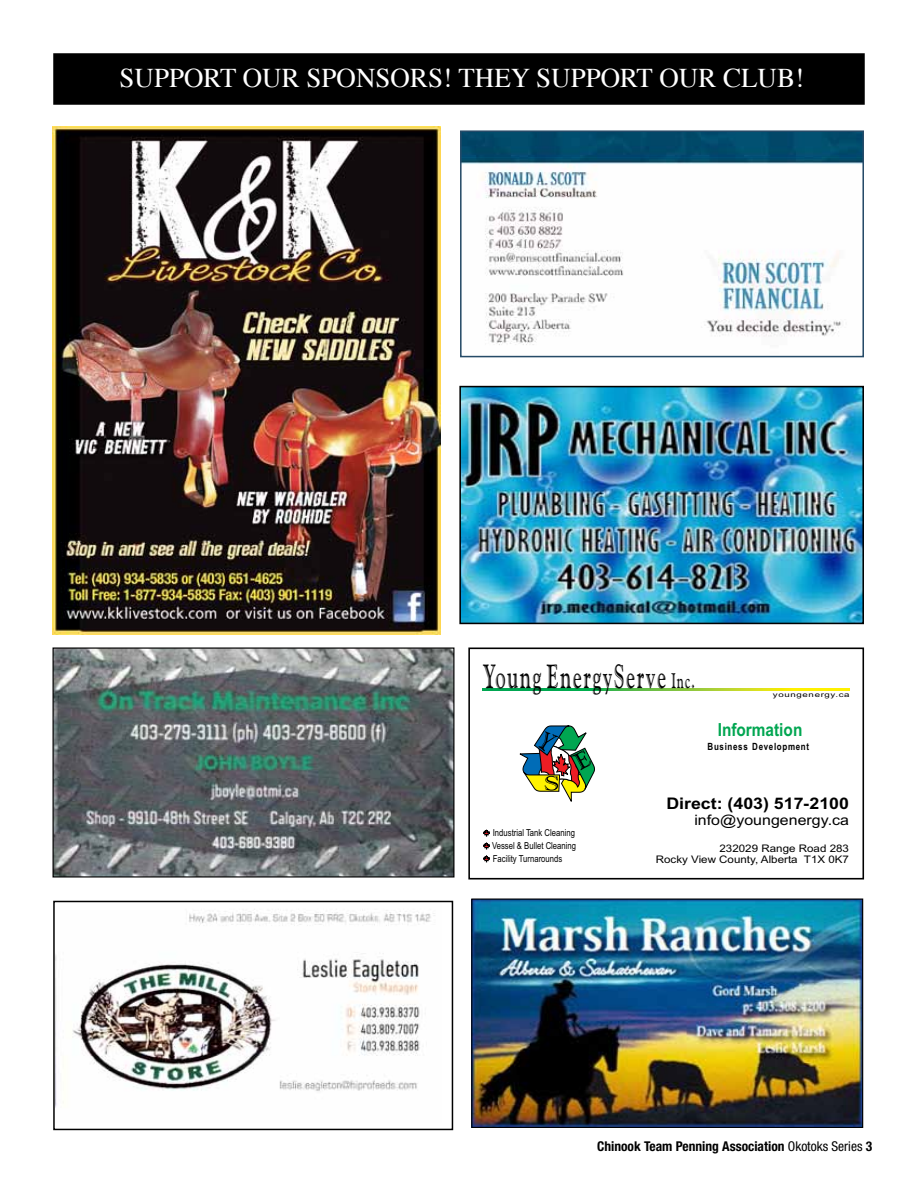
<style>
.page{position:relative;width:918px;height:1188px;background:#fff}
.page>*{position:absolute;margin:0;border:0;box-sizing:border-box;transform-origin:0 0}
.t1{font:33.45px "Goudy Handtooled BT";letter-spacing:.085em;color:#000;scale:.59 1}
.t2{font:27px "Times";color:#fff}
.t3{font:700 18px "Arial Narrow";color:#00a651;scale:1.04 1}
.t4{font:700 16.05px "Arial Narrow";color:#000;scale:1.36 1}
.t5{font:14.4px "Arial Narrow";color:#000;scale:1.36 1}
.t6{font:700 condensed 13.5px "Helvetica Neue";color:#000}
.t7{font:10.5px/11.2px "Arial Narrow";color:#000;text-align:right;scale:1.36 1}
.t8{font:700 9.9px "Arial Narrow";letter-spacing:.07em;color:#000}
.t9{font:9.6px/12.9px "Arial Narrow";color:#000;text-align:justify}
.t10{font:6.9px "Arial Narrow";letter-spacing:.055em;color:#000;scale:1.73 1}
.s1{font-size:21.15px}
.s2{font-weight:400}
</style>
<div class="page">
<img style="left:55px;top:649px;width:398px;height:227px">
<div style="left:53px;top:647px;width:402px;height:231px;border:1px solid #000"></div>
<img style="left:473px;top:901px;width:388px;height:225px">
<div style="left:471px;top:899px;width:392px;height:229px;border:1px solid #000"></div>
<img style="left:52px;top:127px;width:389px;height:507px">
<div style="left:468px;top:648px;width:396px;height:232px;border:2px solid #000"></div>
<svg style="left:520px;top:726px;width:75px;height:75px"></svg>
<svg style="left:483px;top:689px;width:367px;height:2px"></svg>
<img style="left:462px;top:389px;width:399px;height:232px">
<div style="left:459px;top:386px;width:405px;height:238px;border:2px solid #000"></div>
<img style="left:463px;top:133px;width:398px;height:212px">
<div style="left:460px;top:130px;width:404px;height:227px;border:2px solid #264b68"></div>
<img style="left:56px;top:909px;width:379px;height:197px">
<div style="left:53px;top:901px;width:400px;height:229px;border:2px solid #000"></div>
<div style="left:54px;top:54px;width:810px;height:50px;background:#000"></div>
<div style="left:53px;top:53px;width:812px;height:52px;border:2px solid #000"></div>
<svg style="left:483px;top:830px;width:7px;height:6px"></svg>
<svg style="left:483px;top:843px;width:7px;height:6px"></svg>
<svg style="left:483px;top:856px;width:7px;height:6px"></svg>
<h2 class="t2" style="left:120px;top:53px;width:205px">SUPPORT OUR SPONSO</h2>
<h2 class="t2" style="left:410px;top:53px;width:178px">RS! THEY SUPPORT</h2>
<h2 class="t2" style="left:659px;top:53px;width:146px">OUR CLUB!</h2>
<h1 class="t1" style="left:483px;top:655px;width:360px">Young EnergyServe <span class="s1">Inc.</span></h1>
<p class="t10" style="left:773px;top:689px;width:46px">youngenergy.ca</p>
<h3 class="t3" style="left:718px;top:716px;width:83px">Information</h3>
<p class="t8" style="left:708px;top:739px;width:103px">Business Development</p>
<p class="t9" style="left:492px;top:826px;width:86px">Industrial Tank Cleaning Vessel &amp; Bullet Cleaning Facility Turnarounds</p>
<h3 class="t4" style="left:666px;top:791px;width:136px">Direct: (403) 517-2100</h3>
<h3 class="t5" style="left:694px;top:809px;width:115px">info@youngenergy.ca</h3>
<p class="t7" style="left:656px;top:842px;width:144px">232029 Range Road 283<br>Rocky View County, Alberta T1X 0K7</p>
<h3 class="t6" style="left:597px;top:1138px;width:277px">Chinook Team Penning Association <span class="s2">Okotoks Series</span> 3</h3>
</div>
